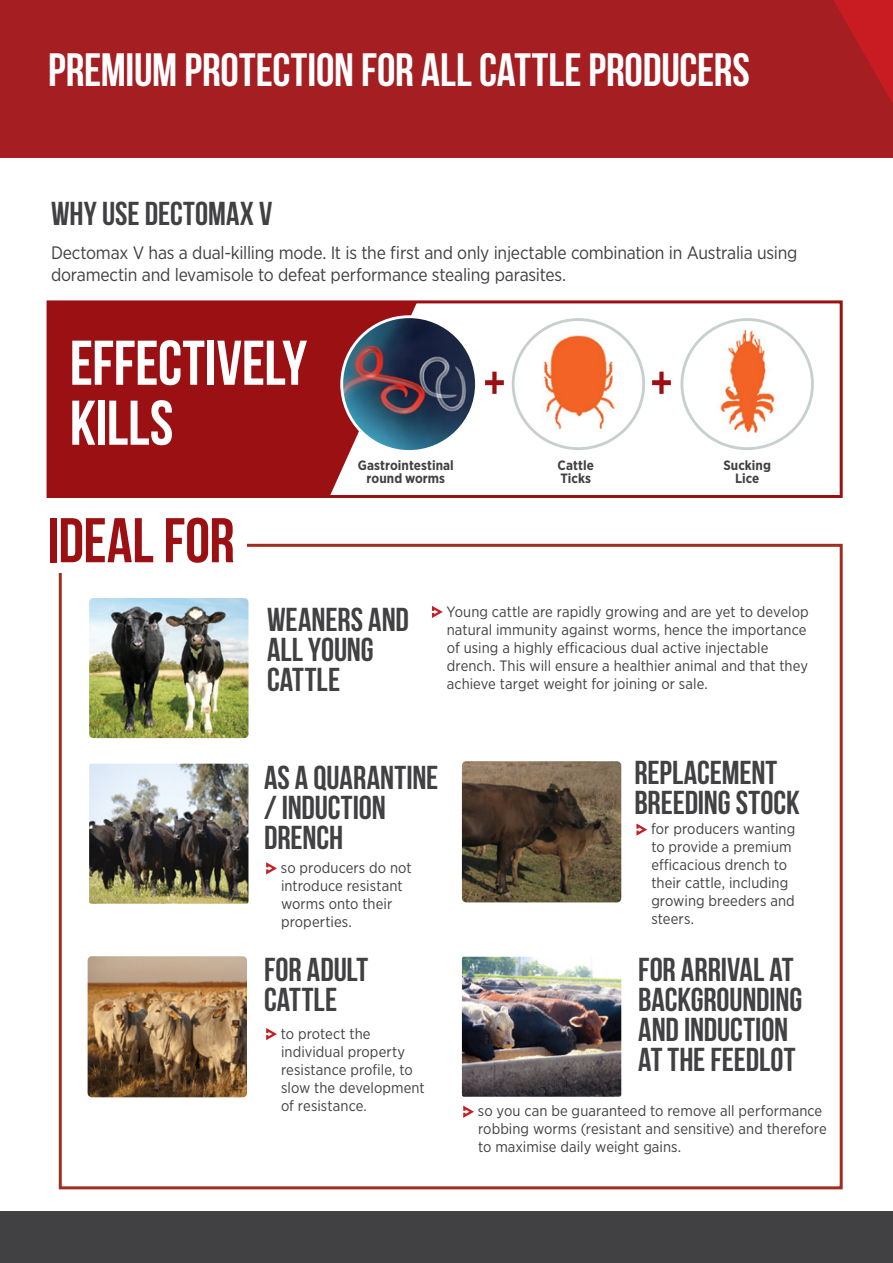
<style>
.page{position:relative;width:893px;height:1263px;background:#fff}
.page>*{position:absolute;margin:0;border:0;box-sizing:border-box;transform-origin:0 0}
.t1{font:700 63px/60px "Bebas Neue";letter-spacing:-.005em;color:#fff}
.t2{font:700 63px "Bebas Neue";letter-spacing:-.005em;color:#9a1013}
.t3{font:700 46.5px "Bebas Neue";letter-spacing:-.005em;color:#fff}
.t4{font:700 33px/30px "Bebas Neue";letter-spacing:-.005em;color:#414042}
.t5{font:18px/21.6px "Gotham Narrow";letter-spacing:-.015em;color:#414042}
.t6{font:15px/18px "Gotham Narrow";letter-spacing:.005em;color:#414042}
.t7{font:700 13.5px/13.5px "Gotham Narrow";letter-spacing:.005em;color:#414042;text-align:center}
</style>
<div class="page">
<div style="left:51px;top:304px;width:366px;height:190px;background:#9a1013"></div>
<div style="left:47px;top:300px;width:796px;height:198px;border:3px solid #9a1013"></div>
<img style="left:342px;top:317px;width:134px;height:134px;border-radius:67px">
<div style="left:340px;top:315px;width:138px;height:138px;border:3px solid #fff;border-radius:50%"></div>
<div style="left:59px;top:544px;width:784px;height:645px;border:3px solid #a22c1f"></div>
<div style="left:47px;top:515px;width:200px;height:58px;background:#fff"></div>
<div style="left:0;top:0;width:893px;height:157px;background:#a51e22"></div>
<div style="left:0;top:1212px;width:893px;height:51px;background:#414042"></div>
<svg style="left:485px;top:372px;width:19px;height:22px"></svg>
<svg style="left:652px;top:372px;width:19px;height:22px"></svg>
<img style="left:513px;top:321px;width:131px;height:128px">
<div style="left:512px;top:318px;width:133px;height:132px;border:3px solid #c7d0cf;border-radius:50%"></div>
<img style="left:684px;top:320px;width:128px;height:129px">
<div style="left:680px;top:318px;width:134px;height:132px;border:3px solid #c7d0cf;border-radius:50%"></div>
<svg style="left:432px;top:606px;width:11px;height:12px"></svg>
<svg style="left:266px;top:862px;width:11px;height:12px"></svg>
<svg style="left:266px;top:1028px;width:11px;height:12px"></svg>
<img style="left:462px;top:957px;width:159px;height:140px">
<svg style="left:463px;top:1105px;width:11px;height:13px"></svg>
<svg style="left:636px;top:823px;width:11px;height:13px"></svg>
<img style="left:89px;top:764px;width:159px;height:140px">
<img style="left:88px;top:956px;width:159px;height:141px">
<img style="left:462px;top:761px;width:159px;height:141px">
<img style="left:89px;top:598px;width:159px;height:140px">
<p class="t3" style="left:48px;top:44px;width:703px">PREMIUM PROTECTION FOR ALL CATTLE PRODUCERS</p>
<p class="t3" style="left:51px;top:44px;width:294px">DECTOMAX IS TOUGH.</p>
<p class="t4" style="left:51px;top:198px;width:223px">WHY USE DECTOMAX V</p>
<p class="t5" style="left:51px;top:241px;width:748px">Dectomax V has a dual-killing mode. It is the first and only injectable combination in Australia using doramectin and levamisole to defeat performance stealing parasites.</p>
<p class="t1" style="left:70px;top:332px;width:239px">EFFECTIVELY<br>KILLS</p>
<p class="t2" style="left:47px;top:506px;width:189px">IDEAL FOR</p>
<p class="t7" style="left:358px;top:458px;width:98px">Gastrointestinal round worms</p>
<p class="t7" style="left:558px;top:458px;width:38px;text-align:left">Cattle<br>Ticks</p>
<p class="t7" style="left:723px;top:458px;width:49px">Sucking<br>Lice</p>
<p class="t4" style="left:267px;top:604px;width:143px">WEANERS AND<br>ALL YOUNG<br>CATTLE</p>
<p class="t6" style="left:447px;top:602px;width:364px">Young cattle are rapidly growing and are yet to develop natural immunity against worms, hence the importance of using a highly efficacious dual active injectable drench. This will ensure a healthier animal and that they achieve target weight for joining or sale.</p>
<p class="t4" style="left:264px;top:762px;width:176px">AS A QUARANTINE / INDUCTION<br>DRENCH</p>
<p class="t6" style="left:281px;top:858px;width:132px">so producers do not introduce resistant worms onto their properties.</p>
<p class="t4" style="left:264px;top:954px;width:106px">FOR ADULT<br>CATTLE</p>
<p class="t6" style="left:281px;top:1024px;width:145px">to protect the individual property resistance profile, to slow the development of resistance.</p>
<p class="t4" style="left:634px;top:757px;width:167px">REPLACEMENT<br>BREEDING STOCK</p>
<p class="t6" style="left:651px;top:820px;width:146px">for producers wanting to provide a premium efficacious drench to their cattle, including growing breeders and steers.</p>
<p class="t4" style="left:638px;top:955px;width:166px">FOR ARRIVAL AT<br>BACKGROUNDING<br>AND INDUCTION<br>AT THE FEEDLOT</p>
<p class="t6" style="left:478px;top:1102px;width:350px">so you can be guaranteed to remove all performance robbing worms (resistant and sensitive) and therefore to maximise daily weight gains.</p>
</div>
